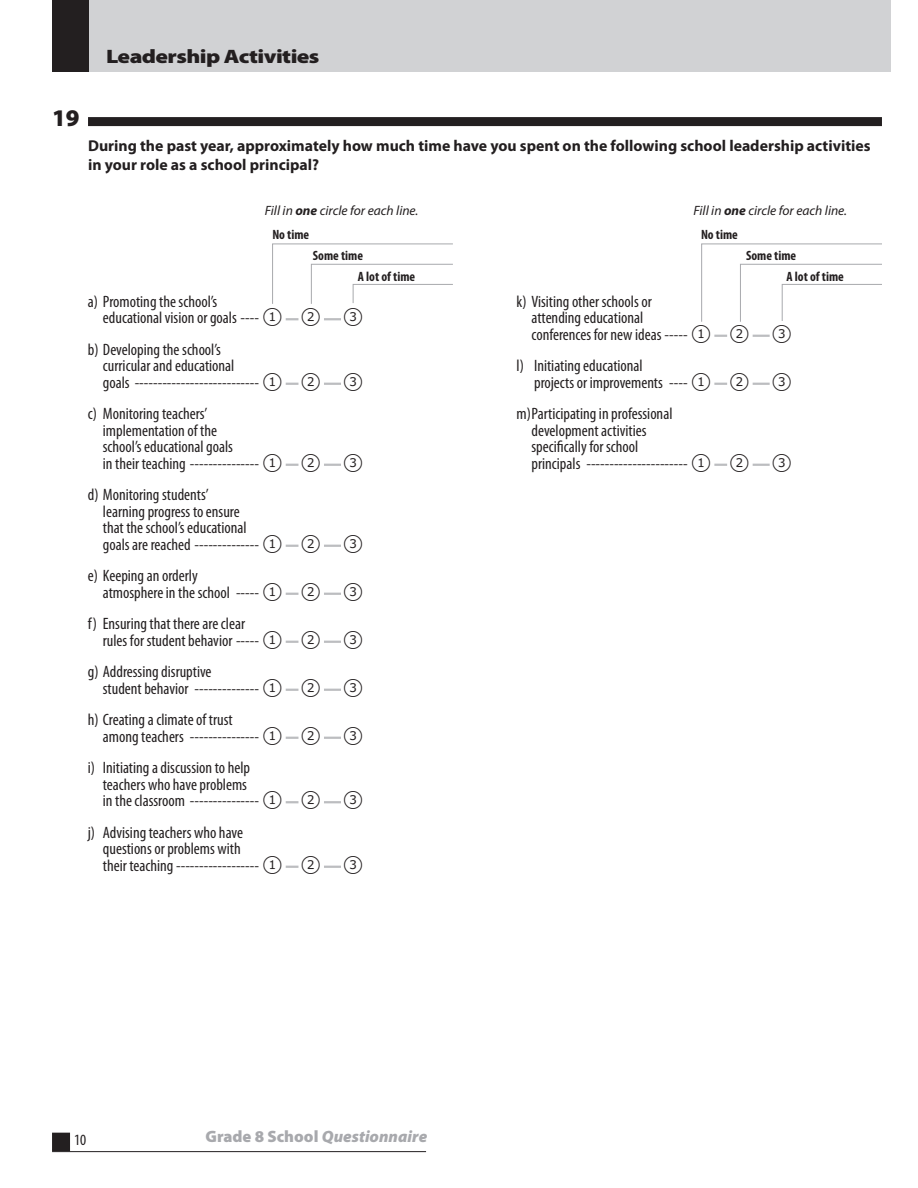
<style>
.page{position:relative;width:918px;height:1188px;background:#fff}
.page>*{position:absolute;margin:0;border:0;box-sizing:border-box;transform-origin:0 0}
.t1{font:900 24px "Myriad Pro";color:#231f20}
.t2{font:900 19.5px "Myriad Pro";letter-spacing:-.025em;color:#231f20;scale:1.2 1}
.t3{font:condensed 16.5px/16.5px "Myriad Pro";color:#231f20}
.t4{font:italic 900 16.5px "Myriad Pro";color:#a8a9ad}
.t5{font:700 15.75px/18.9px "Myriad Pro";color:#231f20}
.t6{font:condensed 15.75px "Myriad Pro";color:#231f20}
.t7{font:italic 13.5px/24px "Myriad Pro";color:#231f20}
.t8{font:700 condensed 13.5px/21px "Myriad Pro";color:#231f20}
.s1{font-weight:700}
.s2{font-weight:700;font-style:normal;font-stretch:condensed}
.s3{font-family:"TIMSS options";font-stretch:normal;font-size:22.5px}
.s4{font-style:normal}
</style>
<div class="page">
<div style="left:53px;top:1133px;width:16px;height:17px;background:#231f20"></div>
<div style="left:52px;top:1133px;width:18px;height:18px;border:2px solid #231f20"></div>
<hr style="left:52px;top:1151px;width:374px;height:1px;background:#231f20">
<div style="left:61px;top:0;width:830px;height:72px;background:#d1d2d4"></div>
<svg style="left:286px;top:318px;width:12px;height:2px"></svg>
<svg style="left:324px;top:318px;width:17px;height:2px"></svg>
<svg style="left:286px;top:383px;width:12px;height:2px"></svg>
<svg style="left:324px;top:383px;width:17px;height:2px"></svg>
<svg style="left:286px;top:464px;width:12px;height:2px"></svg>
<svg style="left:324px;top:464px;width:17px;height:2px"></svg>
<svg style="left:286px;top:545px;width:12px;height:2px"></svg>
<svg style="left:324px;top:545px;width:17px;height:2px"></svg>
<svg style="left:286px;top:593px;width:12px;height:2px"></svg>
<svg style="left:324px;top:593px;width:17px;height:2px"></svg>
<svg style="left:286px;top:641px;width:12px;height:2px"></svg>
<svg style="left:324px;top:641px;width:17px;height:2px"></svg>
<svg style="left:286px;top:689px;width:12px;height:2px"></svg>
<svg style="left:324px;top:689px;width:17px;height:2px"></svg>
<svg style="left:286px;top:737px;width:12px;height:2px"></svg>
<svg style="left:324px;top:737px;width:17px;height:2px"></svg>
<svg style="left:286px;top:801px;width:12px;height:2px"></svg>
<svg style="left:324px;top:801px;width:17px;height:2px"></svg>
<svg style="left:286px;top:866px;width:12px;height:2px"></svg>
<svg style="left:324px;top:866px;width:17px;height:2px"></svg>
<svg style="left:272px;top:243px;width:181px;height:61px"></svg>
<svg style="left:714px;top:335px;width:13px;height:2px"></svg>
<svg style="left:753px;top:335px;width:17px;height:2px"></svg>
<svg style="left:714px;top:383px;width:13px;height:2px"></svg>
<svg style="left:753px;top:383px;width:17px;height:2px"></svg>
<svg style="left:714px;top:464px;width:13px;height:2px"></svg>
<svg style="left:753px;top:464px;width:17px;height:2px"></svg>
<div style="left:88px;top:117px;width:794px;height:9px;background:#231f20"></div>
<div style="left:52px;top:0;width:36px;height:72px;background:#231f20"></div>
<svg style="left:701px;top:243px;width:181px;height:79px"></svg>
<p class="t2" style="left:106px;top:45px;width:179px">Leadership Activities</p>
<h1 class="t1" style="left:52px;top:104px;width:29px">19</h1>
<p class="t5" style="left:88px;top:136px;width:784px">During the past year, approximately how much time have you spent on the following school leadership activities in your role as a school principal?</p>
<p class="t7" style="left:272px;top:199px;width:148px;text-indent:-8px">Fill in <span class="s1">one</span> circle for each line.<br><span class="s2">No time</span></p>
<p class="t8" style="left:358px;top:245px;width:59px;text-indent:-45px">Some time<br>A lot of time</p>
<p class="t3" style="left:103px;top:293px;width:262px;text-indent:-15px">a) Promoting the school’s<br>educational vision or goals ---- <span class="s3">1 2 3</span></p>
<p class="t3" style="left:103px;top:341px;width:262px;text-indent:-15px">b) Developing the school’s<br>curricular and educational<br>goals --------------------------- <span class="s3">1 2 3</span></p>
<p class="t3" style="left:103px;top:405px;width:262px;text-indent:-15px">c) Monitoring teachers’<br>implementation of the<br>school’s educational goals<br>in their teaching --------------- <span class="s3">1 2 3</span></p>
<p class="t3" style="left:103px;top:486px;width:262px;text-indent:-15px">d) Monitoring students’<br>learning progress to ensure<br>that the school’s educational<br>goals are reached -------------- <span class="s3">1 2 3</span></p>
<p class="t3" style="left:103px;top:567px;width:262px;text-indent:-15px">e) Keeping an orderly<br>atmosphere in the school ----- <span class="s3">1 2 3</span></p>
<p class="t3" style="left:103px;top:615px;width:262px;text-indent:-15px">f) Ensuring that there are clear<br>rules for student behavior ----- <span class="s3">1 2 3</span></p>
<p class="t3" style="left:103px;top:663px;width:262px;text-indent:-15px">g) Addressing disruptive<br>student behavior -------------- <span class="s3">1 2 3</span></p>
<p class="t3" style="left:103px;top:711px;width:262px;text-indent:-15px">h) Creating a climate of trust<br>among teachers --------------- <span class="s3">1 2 3</span></p>
<p class="t3" style="left:103px;top:759px;width:262px;text-indent:-15px">i) Initiating a discussion to help<br>teachers who have problems<br>in the classroom --------------- <span class="s3">1 2 3</span></p>
<p class="t3" style="left:103px;top:824px;width:262px;text-indent:-15px">j) Advising teachers who have<br>questions or problems with<br>their teaching ------------------ <span class="s3">1 2 3</span></p>
<p class="t7" style="left:701px;top:199px;width:148px;text-indent:-8px">Fill in <span class="s1">one</span> circle for each line.<br><span class="s2">No time</span></p>
<p class="t8" style="left:787px;top:245px;width:59px;text-indent:-40px">Some time<br>A lot of time</p>
<p class="t3" style="left:532px;top:293px;width:262px;text-indent:-15px">k) Visiting other schools or<br>attending educational<br>conferences for new ideas ----- <span class="s3">1 2 3</span></p>
<p class="t3" style="left:534px;top:357px;width:259px;text-indent:-18px">l) Initiating educational<br>projects or improvements ---- <span class="s3">1 2 3</span></p>
<p class="t3" style="left:532px;top:405px;width:262px;text-indent:-15px">m) Participating in professional<br>development activities<br>specifically for school<br>principals ---------------------- <span class="s3">1 2 3</span></p>
<p class="t6" style="left:74px;top:1130px;width:14px">10</p>
<p class="t4" style="left:206px;top:1127px;width:223px"><span class="s4">Grade 8 School</span> Questionnaire</p>
</div>
